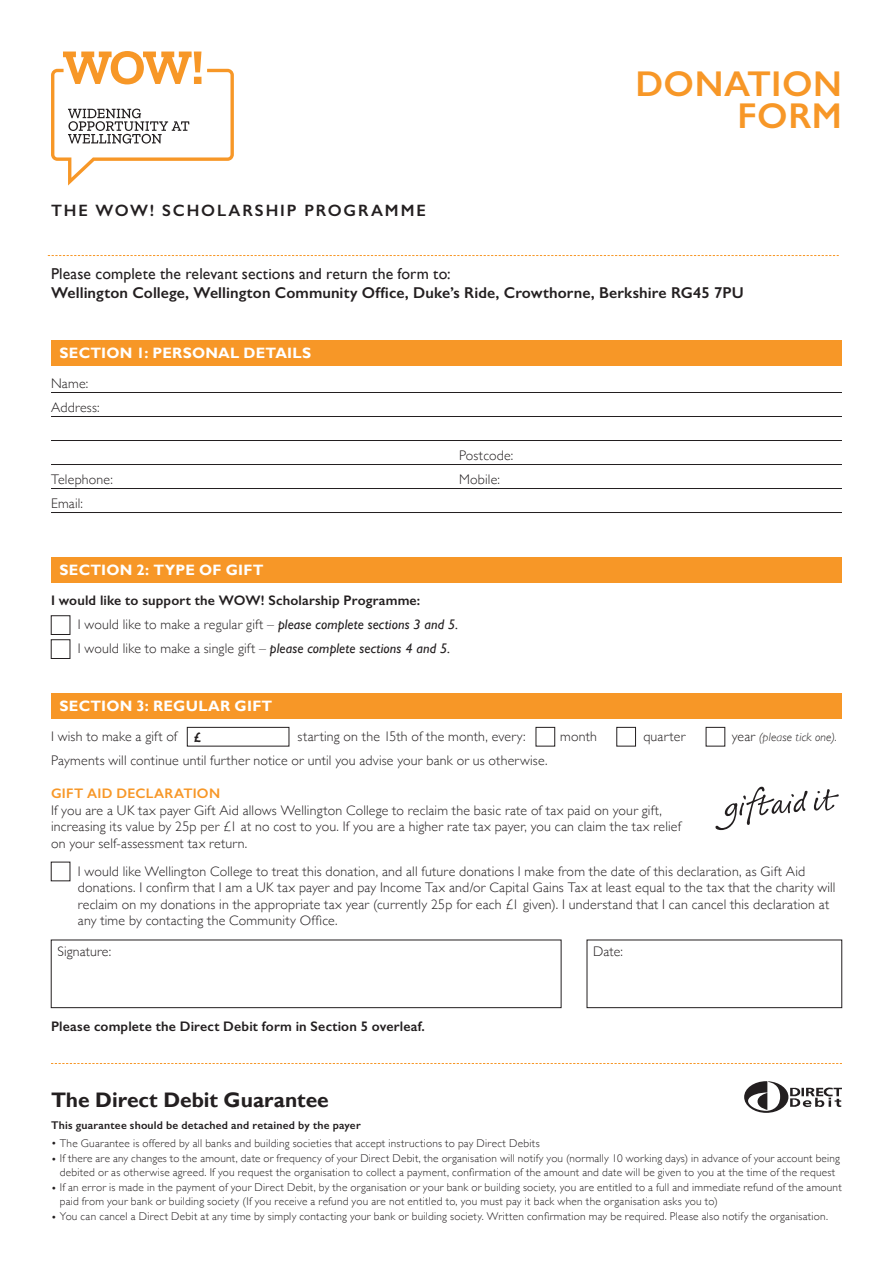
<style>
.page{position:relative;width:893px;height:1263px;background:#fff}
.page>*{position:absolute;margin:0;border:0;box-sizing:border-box;transform-origin:0 0}
.t1{font:600 36px "Gill Sans";letter-spacing:.01em;color:#f79727}
.t2{font:700 21px "Gill Sans";color:#231f20}
.t3{font:600 16.5px "Gill Sans";letter-spacing:.11em;color:#231f20}
.t4{font:600 15.75px "Gill Sans";letter-spacing:.005em;color:#231f20}
.t5{font:15.75px "Gill Sans";letter-spacing:.01em;color:#231f20}
.t6{font:700 15px "Gill Sans";letter-spacing:.015em;color:#fff}
.t7{font:300 13.8px/16.5px "Gill Sans";letter-spacing:.015em;color:#231f20}
.t8{font:600 13.8px "Gill Sans";letter-spacing:.01em;color:#231f20}
.t9{font:600 13.8px "Gill Sans";letter-spacing:.02em;color:#f79727}
.t10{font:italic 300 12px "Gill Sans";letter-spacing:.015em;color:#231f20}
.t11{font:300 11.25px/13.5px "Gill Sans";letter-spacing:.02em;color:#231f20;text-align:center}
.t12{font:600 11.25px "Gill Sans";letter-spacing:.02em;color:#231f20}
.s1{font-weight:400;font-style:italic}
.s2{font-style:normal;font-size:13.8px}
</style>
<div class="page">
<hr style="left:51px;top:392px;width:791px;height:1px;background:#231f20">
<hr style="left:51px;top:416px;width:791px;height:1px;background:#231f20">
<hr style="left:51px;top:440px;width:791px;height:1px;background:#231f20">
<hr style="left:51px;top:464px;width:791px;height:1px;background:#231f20">
<hr style="left:51px;top:488px;width:791px;height:1px;background:#231f20">
<hr style="left:51px;top:512px;width:791px;height:1px;background:#231f20">
<svg style="left:51px;top:1063px;width:791px;height:1px"></svg>
<svg style="left:744px;top:1081px;width:98px;height:32px"></svg>
<svg style="left:51px;top:51px;width:183px;height:135px"></svg>
<div style="left:51px;top:615px;width:19px;height:20px;border:1px solid #231f20"></div>
<div style="left:51px;top:639px;width:19px;height:20px;border:1px solid #231f20"></div>
<div style="left:51px;top:340px;width:791px;height:26px;background:#f79727"></div>
<div style="left:51px;top:557px;width:791px;height:26px;background:#f79727"></div>
<div style="left:51px;top:693px;width:791px;height:26px;background:#f79727"></div>
<div style="left:187px;top:727px;width:102px;height:19px;border:1px solid #231f20"></div>
<div style="left:536px;top:727px;width:19px;height:19px;border:1px solid #231f20"></div>
<div style="left:617px;top:727px;width:19px;height:19px;border:1px solid #231f20"></div>
<div style="left:706px;top:727px;width:19px;height:19px;border:1px solid #231f20"></div>
<svg style="left:715px;top:786px;width:124px;height:44px"></svg>
<div style="left:51px;top:940px;width:510px;height:68px;border:1px solid #231f20"></div>
<div style="left:587px;top:940px;width:255px;height:68px;border:1px solid #231f20"></div>
<svg style="left:48px;top:255px;width:791px;height:1px"></svg>
<p class="t3" style="left:51px;top:201px;width:376px">THE WOW! SCHOLARSHIP PROGRAMME</p>
<p class="t1" style="left:635px;top:62px;width:208px">DONATION</p>
<p class="t1" style="left:738px;top:94px;width:106px">FORM</p>
<p class="t5" style="left:51px;top:264px;width:401px">Please complete the relevant sections and return the form to:</p>
<p class="t4" style="left:51px;top:283px;width:694px">Wellington College, Wellington Community Office, Duke’s Ride, Crowthorne, Berkshire RG45 7PU</p>
<p class="t6" style="left:60px;top:344px;width:253px">SECTION 1: PERSONAL DETAILS</p>
<p class="t7" style="left:51px;top:375px;width:39px">Name:</p>
<p class="t7" style="left:51px;top:399px;width:50px">Address:</p>
<p class="t7" style="left:459px;top:447px;width:56px">Postcode:</p>
<p class="t7" style="left:51px;top:471px;width:63px">Telephone:</p>
<p class="t7" style="left:459px;top:471px;width:42px">Mobile:</p>
<p class="t7" style="left:51px;top:495px;width:34px">Email:</p>
<p class="t6" style="left:60px;top:561px;width:205px">SECTION 2: TYPE OF GIFT</p>
<p class="t8" style="left:51px;top:592px;width:371px">I would like to support the WOW! Scholarship Programme:</p>
<p class="t7" style="left:78px;top:616px;width:382px">I would like to make a regular gift – <span class="s1">please complete sections 3 and 5.</span></p>
<p class="t7" style="left:78px;top:640px;width:374px">I would like to make a single gift – <span class="s1">please complete sections 4 and 5.</span></p>
<p class="t6" style="left:60px;top:697px;width:214px">SECTION 3: REGULAR GIFT</p>
<p class="t7" style="left:51px;top:728px;width:128px">I wish to make a gift of</p>
<p class="t7" style="left:298px;top:728px;width:229px">starting on the 15th of the month, every:</p>
<p class="t7" style="left:560px;top:728px;width:38px">month</p>
<p class="t7" style="left:643px;top:728px;width:44px">quarter</p>
<p class="t10" style="left:732px;top:730px;width:107px"><span class="s2">year</span> (please tick one).</p>
<p class="t7" style="left:51px;top:752px;width:498px">Payments will continue until further notice or until you advise your bank or us otherwise.</p>
<p class="t9" style="left:51px;top:785px;width:171px">GIFT AID DECLARATION</p>
<p class="t7" style="left:51px;top:801px;width:631px">If you are a UK tax payer Gift Aid allows Wellington College to reclaim the basic rate of tax paid on your gift, increasing its value by 25p per £1 at no cost to you. If you are a higher rate tax payer, you can claim the tax relief on your self-assessment tax return.</p>
<p class="t7" style="left:78px;top:862px;width:759px">I would like Wellington College to treat this donation, and all future donations I make from the date of this declaration, as Gift Aid donations. I confirm that I am a UK tax payer and pay Income Tax and/or Capital Gains Tax at least equal to the tax that the charity will reclaim on my donations in the appropriate tax year (currently 25p for each £1 given). I understand that I can cancel this declaration at any time by contacting the Community Office.</p>
<p class="t8" style="left:194px;top:729px;width:9px">£</p>
<p class="t7" style="left:57px;top:942px;width:55px">Signature:</p>
<p class="t7" style="left:593px;top:942px;width:31px">Date:</p>
<p class="t8" style="left:51px;top:1018px;width:375px">Please complete the Direct Debit form in Section 5 overleaf.</p>
<p class="t2" style="left:51px;top:1087px;width:279px">The Direct Debit Guarantee</p>
<p class="t12" style="left:51px;top:1118px;width:311px">This guarantee should be detached and retained by the payer</p>
<p class="t11" style="left:51px;top:1135px;width:490px">• The Guarantee is offered by all banks and building societies that accept instructions to pay Direct Debits</p>
<p class="t11" style="left:51px;top:1151px;width:790px">• If there are any changes to the amount, date or frequency of your Direct Debit, the organisation will notify you (normally 10 working days) in advance of your account being debited or as otherwise agreed. If you request the organisation to collect a payment, confirmation of the amount and date will be given to you at the time of the request</p>
<p class="t11" style="left:60px;top:1180px;width:783px;text-align:left;text-indent:-9px">• If an error is made in the payment of your Direct Debit, by the organisation or your bank or building society, you are entitled to a full and immediate refund of the amount paid from your bank or building society (If you receive a refund you are not entitled to, you must pay it back when the organisation asks you to)</p>
<p class="t11" style="left:51px;top:1209px;width:778px">• You can cancel a Direct Debit at any time by simply contacting your bank or building society. Written confirmation may be required. Please also notify the organisation.</p>
</div>
